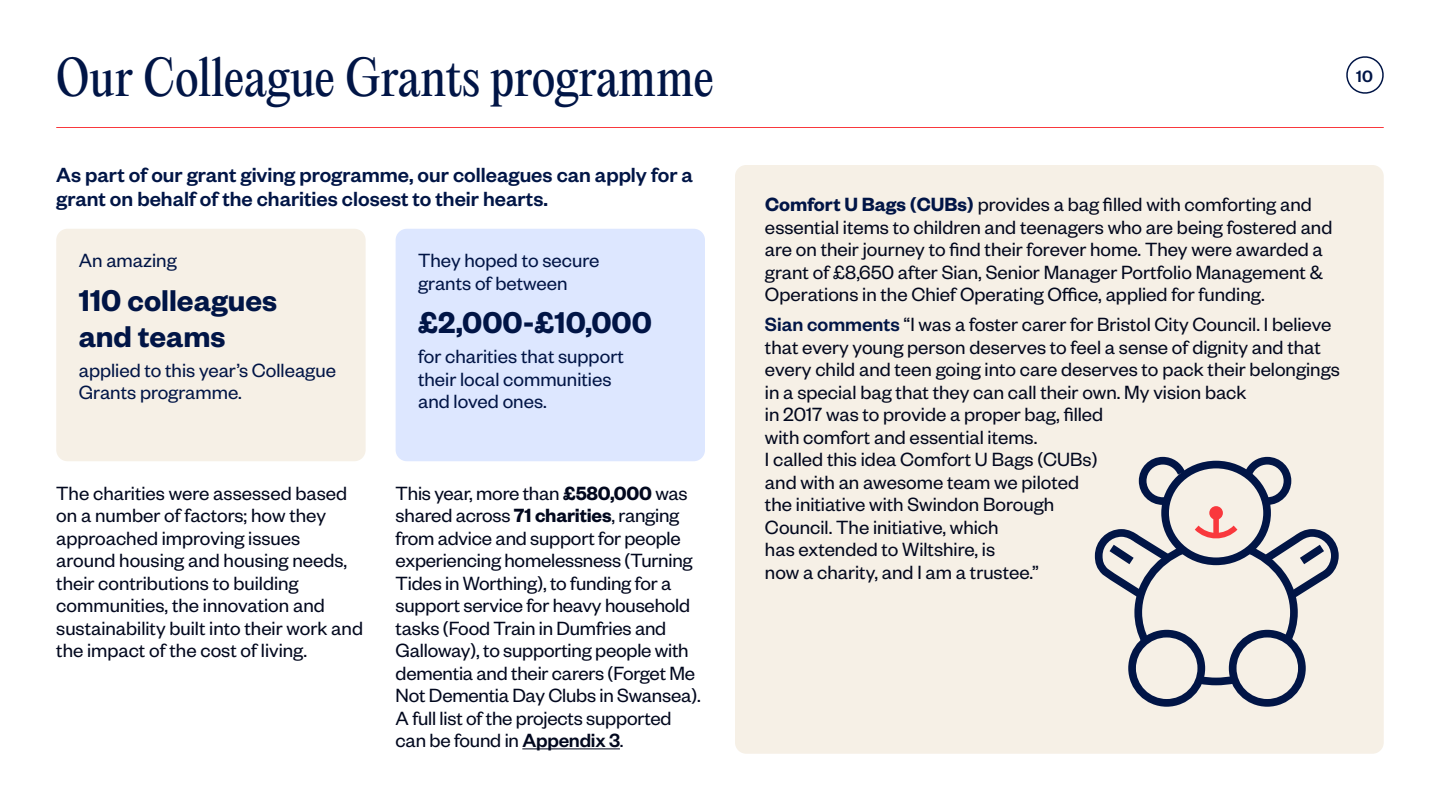
<style>
.page{position:relative;width:1440px;height:810px;background:#fff}
.page>*{position:absolute;margin:0;border:0;box-sizing:border-box;transform-origin:0 0}
.t1{font:48px "PP Editorial New";letter-spacing:-.005em;color:#011546}
.t2{font:600 33px/36px "Founders Grotesk";color:#011546}
.t3{font:500 22.5px/24px "Founders Grotesk";color:#011546}
.t4{font:21px/22.5px "Founders Grotesk";color:#02081e}
.t5{font:21px/22.5px "Founders Grotesk";color:#011546}
.t6{font:500 18px "Founders Grotesk";color:#011546}
.s1{font-weight:600}
.s2{font-weight:500}
.s3{font-weight:600;color:#011546}
.s4{font-weight:500;color:#011546}
</style>
<div class="page">
<div style="left:396px;top:229px;width:309px;height:232px;background:#dde7ff;border-radius:11px"></div>
<div style="left:56px;top:229px;width:310px;height:232px;background:#f6f0e6;border-radius:11px"></div>
<hr style="left:56px;top:127px;width:1328px;height:1px;background:#f9383d">
<hr style="left:522px;top:748px;width:98px;height:1px;background:#02081e">
<div style="left:735px;top:165px;width:649px;height:589px;background:#f6f0e6;border-radius:11px"></div>
<svg style="left:1094px;top:456px;width:245px;height:251px"></svg>
<div style="left:1211px;top:508px;width:10px;height:10px;background:#f9383d;border-radius:50%"></div>
<div style="left:1209px;top:506px;width:14px;height:14px;border:3px solid #f9383d;border-radius:50%"></div>
<svg style="left:1346px;top:56px;width:38px;height:38px"></svg>
<h2 class="t1" style="left:56px;top:44px;width:659px">Our Colleague Grants programme</h2>
<p class="t3" style="left:56px;top:162px;width:638px">As part of our grant giving programme, our colleagues can apply for a grant on behalf of the charities closest to their hearts.</p>
<p class="t5" style="left:79px;top:248px;width:100px">An amazing</p>
<p class="t2" style="left:79px;top:281px;width:200px">110 colleagues and teams</p>
<p class="t5" style="left:79px;top:358px;width:259px">applied to this year’s Colleague<br>Grants programme.</p>
<p class="t5" style="left:418px;top:248px;width:183px">They hoped to secure grants of between</p>
<p class="t2" style="left:418px;top:303px;width:235px">£2,000-£10,000</p>
<p class="t5" style="left:418px;top:344px;width:207px">for charities that support their local communities and loved ones.</p>
<p class="t4" style="left:56px;top:481px;width:308px">The charities were assessed based on a number of factors; how they approached improving issues around housing and housing needs, their contributions to building communities, the innovation and sustainability built into their work and the impact of the cost of living.</p>
<p class="t4" style="left:396px;top:481px;width:307px">This year, more than <span class="s1">£580,000</span> was shared across <span class="s1">71 charities</span>, ranging from advice and support for people experiencing homelessness (Turning Tides in Worthing), to funding for a support service for heavy household tasks (Food Train in Dumfries and Galloway), to supporting people with dementia and their carers (Forget Me Not Dementia Day Clubs in Swansea).<br>A full list of the projects supported can be found in <span class="s2">Appendix 3</span>.</p>
<p class="t6" style="left:1356px;top:65px;width:18px">10</p>
<p class="t4" style="left:765px;top:192px;width:569px"><span class="s3">Comfort U Bags (CUBs)</span> provides a bag filled with comforting and essential items to children and teenagers who are being fostered and are on their journey to find their forever home. They were awarded a grant of £8,650 after Sian, Senior Manager Portfolio Management &amp; Operations in the Chief Operating Office, applied for funding.</p>
<p class="t4" style="left:765px;top:312px;width:576px"><span class="s4">Sian comments</span> “I was a foster carer for Bristol City Council. I believe that every young person deserves to feel a sense of dignity and that every child and teen going into care deserves to pack their belongings in a special bag that they can call their own. My vision back<br>in 2017 was to provide a proper bag, filled<br>with comfort and essential items.<br>I called this idea Comfort U Bags (CUBs)<br>and with an awesome team we piloted<br>the initiative with Swindon Borough<br>Council. The initiative, which<br>has extended to Wiltshire, is<br>now a charity, and I am a trustee.”</p>
</div>
